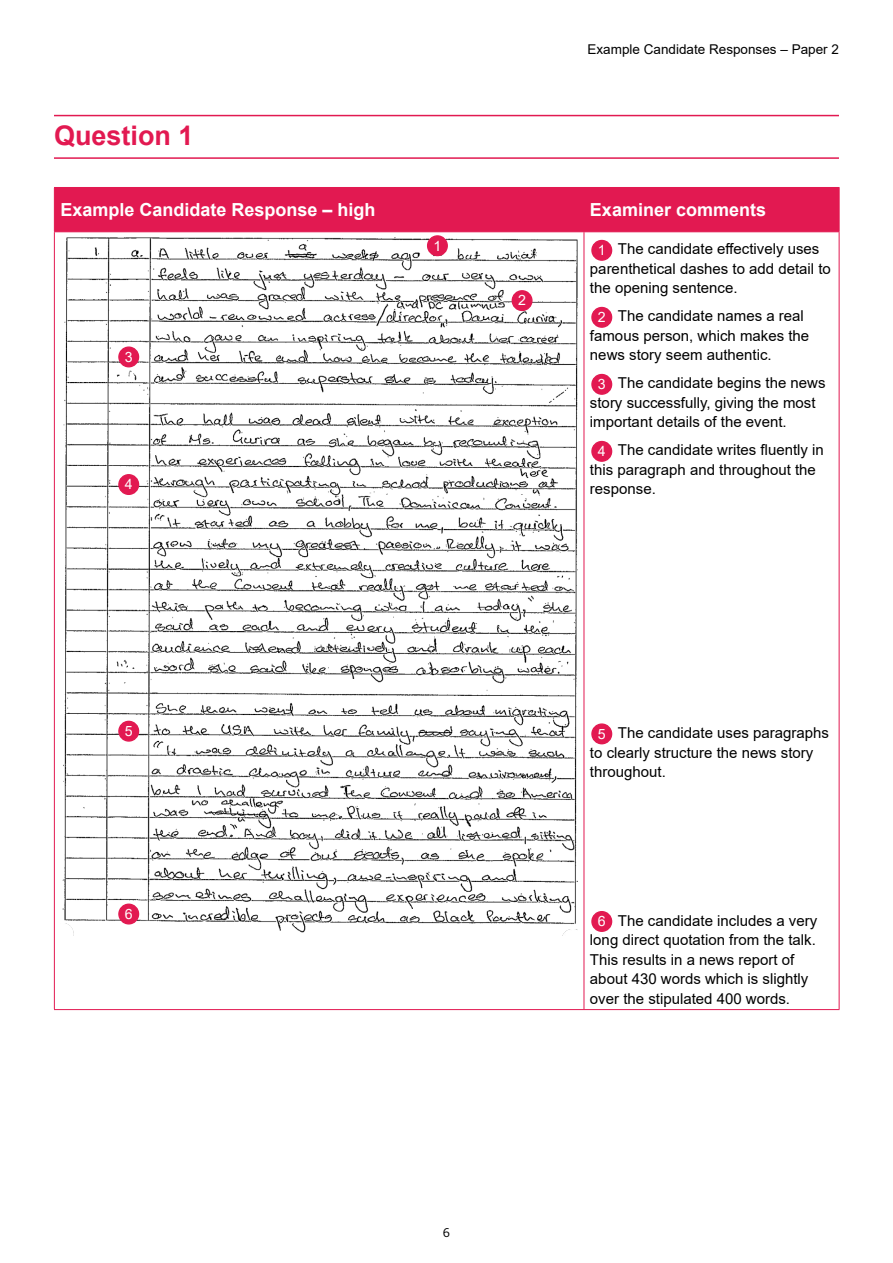
<style>
.page{position:relative;width:893px;height:1263px;background:#fff}
.page>*{position:absolute;margin:0;border:0;box-sizing:border-box;transform-origin:0 0}
.t1{font:700 27px "Arial";color:#e21951}
.t2{font:700 18px "Arial";color:#fff}
.t3{font:15px/19.5px "Arial";color:#000}
.t4{font:14.25px "Arial";color:#fff}
.t5{font:13.5px "Arial";color:#000}
.t6{font:300 13.5px "Bliss Pro";color:#000}
.s1{font-size:14.25px;color:#fff}
</style>
<div class="page">
<hr style="left:54px;top:115px;width:785px;height:1px;background:#e21951">
<hr style="left:54px;top:157px;width:785px;height:2px;background:#e21951">
<div style="left:55px;top:188px;width:784px;height:43px;background:#e21951"></div>
<hr style="left:54px;top:188px;width:1px;height:43px;background:#e21951">
<hr style="left:54px;top:187px;width:530px;height:1px;background:#e21951">
<hr style="left:584px;top:187px;width:255px;height:1px;background:#e21951">
<hr style="left:584px;top:188px;width:1px;height:43px;background:#e21951">
<hr style="left:839px;top:188px;width:1px;height:43px;background:#e21951">
<hr style="left:54px;top:231px;width:530px;height:1px;background:#e21951">
<hr style="left:584px;top:231px;width:255px;height:1px;background:#e21951">
<hr style="left:54px;top:232px;width:1px;height:777px;background:#e21951">
<hr style="left:584px;top:232px;width:1px;height:777px;background:#e21951">
<hr style="left:839px;top:232px;width:1px;height:777px;background:#e21951">
<hr style="left:54px;top:1009px;width:530px;height:1px;background:#e21951">
<hr style="left:584px;top:1009px;width:255px;height:1px;background:#e21951">
<img style="left:62px;top:238px;width:516px;height:697px">
<div style="left:592px;top:240px;width:20px;height:20px;background:#e21951;border-radius:50%"></div>
<div style="left:591px;top:240px;width:21px;height:21px;border:1px solid #e21951;border-radius:50%"></div>
<div style="left:592px;top:307px;width:20px;height:20px;background:#e21951;border-radius:50%"></div>
<div style="left:591px;top:307px;width:21px;height:21px;border:1px solid #e21951;border-radius:50%"></div>
<div style="left:592px;top:374px;width:20px;height:20px;background:#e21951;border-radius:50%"></div>
<div style="left:591px;top:374px;width:21px;height:21px;border:1px solid #e21951;border-radius:50%"></div>
<div style="left:592px;top:441px;width:20px;height:20px;background:#e21951;border-radius:50%"></div>
<div style="left:591px;top:441px;width:21px;height:21px;border:1px solid #e21951;border-radius:50%"></div>
<div style="left:592px;top:724px;width:20px;height:20px;background:#e21951;border-radius:50%"></div>
<div style="left:591px;top:723px;width:21px;height:21px;border:1px solid #e21951;border-radius:50%"></div>
<div style="left:592px;top:912px;width:20px;height:19px;background:#e21951;border-radius:50%"></div>
<div style="left:591px;top:911px;width:21px;height:21px;border:1px solid #e21951;border-radius:50%"></div>
<div style="left:428px;top:236px;width:19px;height:20px;background:#e21951;border-radius:50%"></div>
<div style="left:427px;top:235px;width:21px;height:21px;border:1px solid #e21951;border-radius:50%"></div>
<div style="left:512px;top:291px;width:20px;height:19px;background:#e21951;border-radius:50%"></div>
<div style="left:512px;top:290px;width:21px;height:21px;border:1px solid #e21951;border-radius:50%"></div>
<div style="left:119px;top:347px;width:20px;height:20px;background:#e21951;border-radius:50%"></div>
<div style="left:118px;top:346px;width:21px;height:21px;border:1px solid #e21951;border-radius:50%"></div>
<div style="left:119px;top:475px;width:20px;height:19px;background:#e21951;border-radius:50%"></div>
<div style="left:118px;top:474px;width:21px;height:21px;border:1px solid #e21951;border-radius:50%"></div>
<div style="left:119px;top:721px;width:20px;height:20px;background:#e21951;border-radius:50%"></div>
<div style="left:118px;top:721px;width:21px;height:21px;border:1px solid #e21951;border-radius:50%"></div>
<div style="left:119px;top:904px;width:20px;height:20px;background:#e21951;border-radius:50%"></div>
<div style="left:118px;top:903px;width:21px;height:21px;border:1px solid #e21951;border-radius:50%"></div>
<h1 class="t1" style="left:54px;top:117px;width:141px">Question 1</h1>
<p class="t5" style="left:588px;top:40px;width:253px">Example Candidate Responses – Paper 2</p>
<p class="t2" style="left:60px;top:197px;width:317px">Example Candidate Response – high</p>
<p class="t2" style="left:590px;top:197px;width:178px">Examiner comments</p>
<p class="t3" style="left:590px;top:239px;width:242px;text-indent:8px"><span class="s1">1</span> The candidate effectively uses parenthetical dashes to add detail to the opening sentence.</p>
<p class="t3" style="left:590px;top:306px;width:221px;text-indent:8px"><span class="s1">2</span> The candidate names a real famous person, which makes the news story seem authentic.</p>
<p class="t3" style="left:590px;top:373px;width:237px;text-indent:8px"><span class="s1">3</span> The candidate begins the news story successfully, giving the most important details of the event.</p>
<p class="t3" style="left:590px;top:440px;width:235px;text-indent:8px"><span class="s1">4</span> The candidate writes fluently in this paragraph and throughout the response.</p>
<p class="t4" style="left:433px;top:236px;width:9px">1</p>
<p class="t4" style="left:518px;top:291px;width:9px">2</p>
<p class="t4" style="left:125px;top:347px;width:9px">3</p>
<p class="t4" style="left:125px;top:474px;width:9px">4</p>
<p class="t4" style="left:125px;top:721px;width:9px">5</p>
<p class="t4" style="left:125px;top:904px;width:9px">6</p>
<p class="t6" style="left:443px;top:1224px;width:9px">6</p>
<p class="t3" style="left:590px;top:723px;width:240px;text-indent:8px"><span class="s1">5</span> The candidate uses paragraphs to clearly structure the news story throughout.</p>
<p class="t3" style="left:590px;top:910px;width:229px;text-indent:8px"><span class="s1">6</span> The candidate includes a very long direct quotation from the talk.<br>This results in a news report of about 430 words which is slightly over the stipulated 400 words.</p>
</div>
